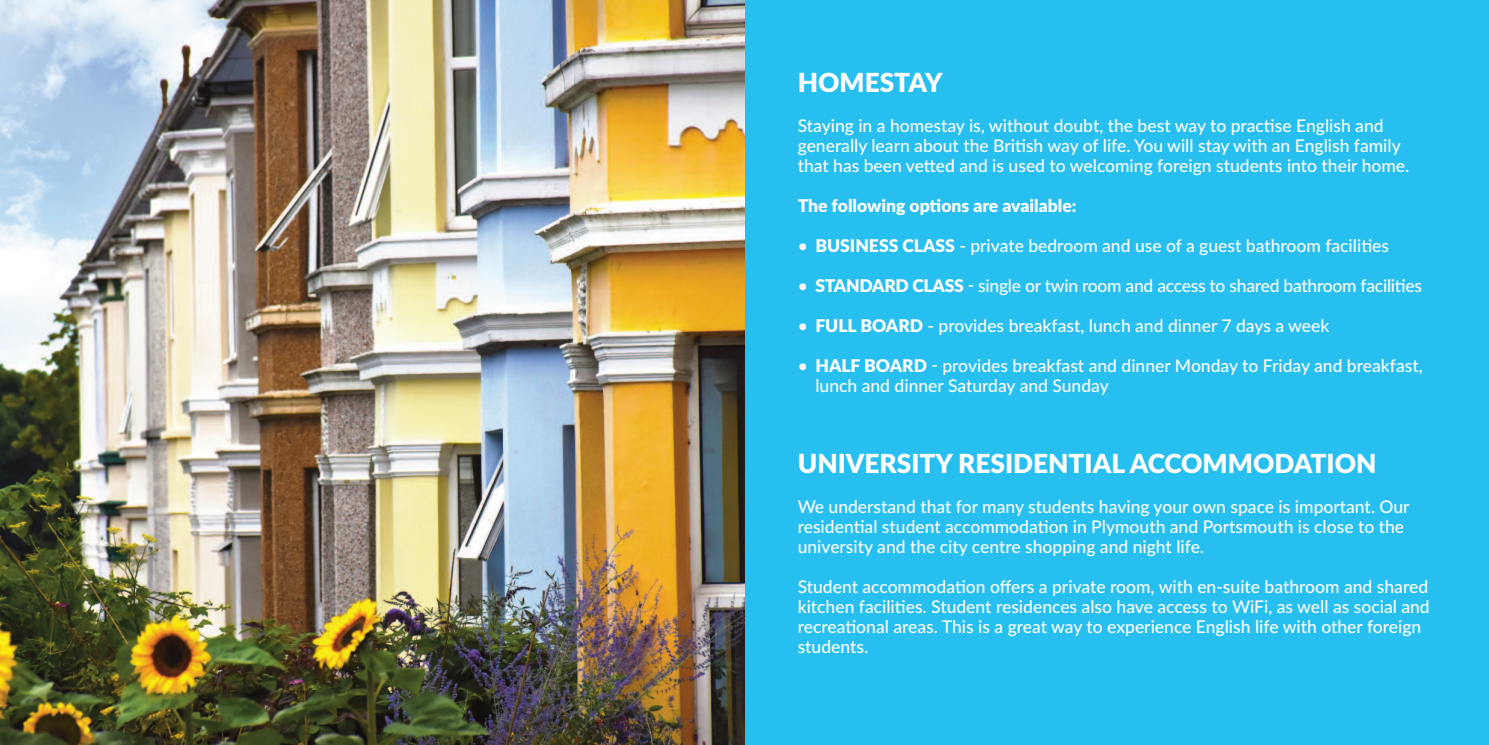
<style>
.page{position:relative;width:1489px;height:745px;background:#fff}
.page>*{position:absolute;margin:0;border:0;box-sizing:border-box;transform-origin:0 0}
.t1{font:900 26.25px "Lato";color:#fff}
.t2{font:500 17.5px/20px "Lato";color:#fff}
.t3{font:900 17.5px "Lato";color:#fff}
.s1{font-weight:900}
</style>
<div class="page">
<div style="left:0;top:0;width:1488px;height:744px;background:#26bff0"></div>
<img style="left:0;top:0;width:744px;height:744px">
<h1 class="t1" style="left:797px;top:68px;width:146px">HOMESTAY</h1>
<p class="t2" style="left:797px;top:116px;width:613px">Staying in a homestay is, without doubt, the best way to practise English and generally learn about the British way of life. You will stay with an English family that has been vetted and is used to welcoming foreign students into their home.</p>
<p class="t3" style="left:797px;top:196px;width:280px">THE FOLLOWING OPTIONS ARE AVAILABLE:</p>
<p class="t2" style="left:797px;top:236px;width:593px">• <span class="s1">BUSINESS CLASS</span> - private bedroom and use of a guest bathroom facilities</p>
<p class="t2" style="left:797px;top:276px;width:626px">• <span class="s1">STANDARD CLASS</span> - single or twin room and access to shared bathroom facilities</p>
<p class="t2" style="left:797px;top:316px;width:533px">• <span class="s1">FULL BOARD</span> - provides breakfast, lunch and dinner 7 days a week</p>
<p class="t2" style="left:815px;top:356px;width:608px;text-indent:-18px">• <span class="s1">HALF BOARD</span> - provides breakfast and dinner Monday to Friday and breakfast, lunch and dinner Saturday and Sunday</p>
<h1 class="t1" style="left:797px;top:448px;width:580px">UNIVERSITY RESIDENTIAL ACCOMMODATION</h1>
<p class="t2" style="left:797px;top:496px;width:613px">We understand that for many students having your own space is important. Our residential student accommodation in Plymouth and Portsmouth is close to the university and the city centre shopping and night life.</p>
<p class="t2" style="left:797px;top:576px;width:633px">Student accommodation offers a private room, with en-suite bathroom and shared kitchen facilities. Student residences also have access to WiFi, as well as social and recreational areas. This is a great way to experience English life with other foreign students.</p>
</div>
